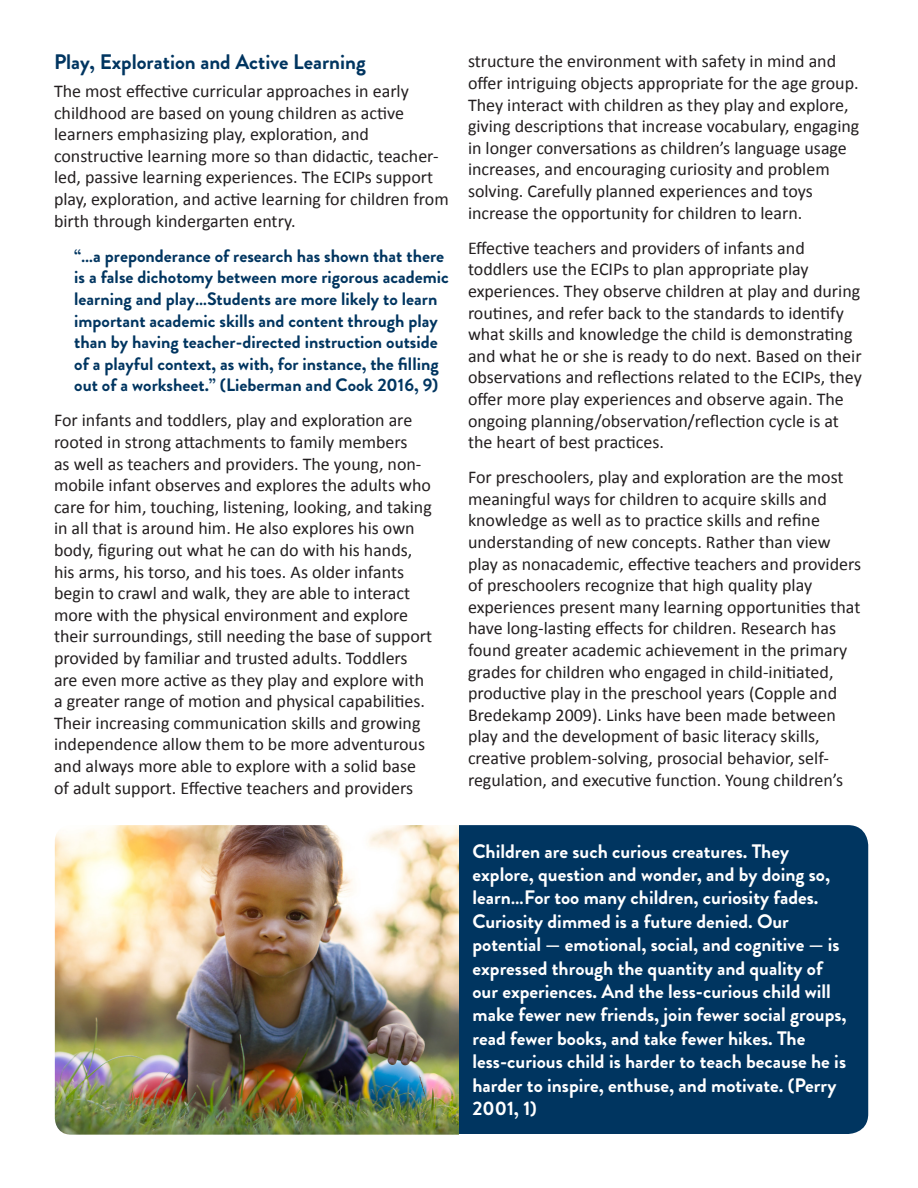
<style>
.page{position:relative;width:918px;height:1188px;background:#fff}
.page>*{position:absolute;margin:0;border:0;box-sizing:border-box;transform-origin:0 0}
.t1{font:700 21px "Brandon Grotesque";color:#003560}
.t2{font:700 19.5px/23.4px "Brandon Grotesque";color:#fff}
.t3{font:18px/21.6px "Calibri";color:#231f20}
.t4{font:700 18px/21.6px "Brandon Grotesque";color:#003560}
</style>
<div class="page">
<img style="left:55px;top:825px;width:404px;height:310px">
<div style="left:459px;top:825px;width:409px;height:309px;background:#003560"></div>
<p class="t1" style="left:54px;top:47px;width:313px">Play, Exploration and Active Learning</p>
<p class="t3" style="left:54px;top:80px;width:396px">The most effective curricular approaches in early childhood are based on young children as active learners emphasizing play, exploration, and constructive learning more so than didactic, teacher&shy;led, passive learning experiences. The ECIPs support play, exploration, and active learning for children from birth through kindergarten entry.</p>
<p class="t4" style="left:74px;top:245px;width:376px">“…a preponderance of research has shown that there is a false dichotomy between more rigorous academic learning and play…Students are more likely to learn important academic skills and content through play than by having teacher-directed instruction outside of a playful context, as with, for instance, the filling out of a worksheet.” (Lieberman and Cook 2016, 9)</p>
<p class="t3" style="left:54px;top:410px;width:380px">For infants and toddlers, play and exploration are rooted in strong attachments to family members<br>as well as teachers and providers. The young, non&shy;mobile infant observes and explores the adults who care for him, touching, listening, looking, and taking in all that is around him. He also explores his own body, figuring out what he can do with his hands, his arms, his torso, and his toes. As older infants begin to crawl and walk, they are able to interact more with the physical environment and explore their surroundings, still needing the base of support provided by familiar and trusted adults. Toddlers are even more active as they play and explore with a greater range of motion and physical capabilities.<br>Their increasing communication skills and growing independence allow them to be more adventurous and always more able to explore with a solid base of adult support. Effective teachers and providers</p>
<p class="t3" style="left:468px;top:51px;width:393px">structure the environment with safety in mind and offer intriguing objects appropriate for the age group.<br>They interact with children as they play and explore, giving descriptions that increase vocabulary, engaging in longer conversations as children’s language usage increases, and encouraging curiosity and problem solving. Carefully planned experiences and toys increase the opportunity for children to learn.</p>
<p class="t3" style="left:468px;top:237px;width:395px">Effective teachers and providers of infants and toddlers use the ECIPs to plan appropriate play experiences. They observe children at play and during routines, and refer back to the standards to identify what skills and knowledge the child is demonstrating and what he or she is ready to do next. Based on their observations and reflections related to the ECIPs, they offer more play experiences and observe again. The ongoing planning/observation/reflection cycle is at the heart of best practices.</p>
<p class="t3" style="left:468px;top:467px;width:395px">For preschoolers, play and exploration are the most meaningful ways for children to acquire skills and knowledge as well as to practice skills and refine understanding of new concepts. Rather than view play as nonacademic, effective teachers and providers of preschoolers recognize that high quality play experiences present many learning opportunities that have long-lasting effects for children. Research has found greater academic achievement in the primary grades for children who engaged in child-initiated, productive play in the preschool years (Copple and Bredekamp 2009). Links have been made between play and the development of basic literacy skills, creative problem-solving, prosocial behavior, self&shy;regulation, and executive function. Young children’s</p>
<p class="t2" style="left:472px;top:840px;width:376px">Children are such curious creatures. They explore, question and wonder, and by doing so, learn…For too many children, curiosity fades.<br>Curiosity dimmed is a future denied. Our potential — emotional, social, and cognitive — is expressed through the quantity and quality of our experiences. And the less-curious child will make fewer new friends, join fewer social groups, read fewer books, and take fewer hikes. The less-curious child is harder to teach because he is harder to inspire, enthuse, and motivate. (Perry 2001, 1)</p>
</div>
